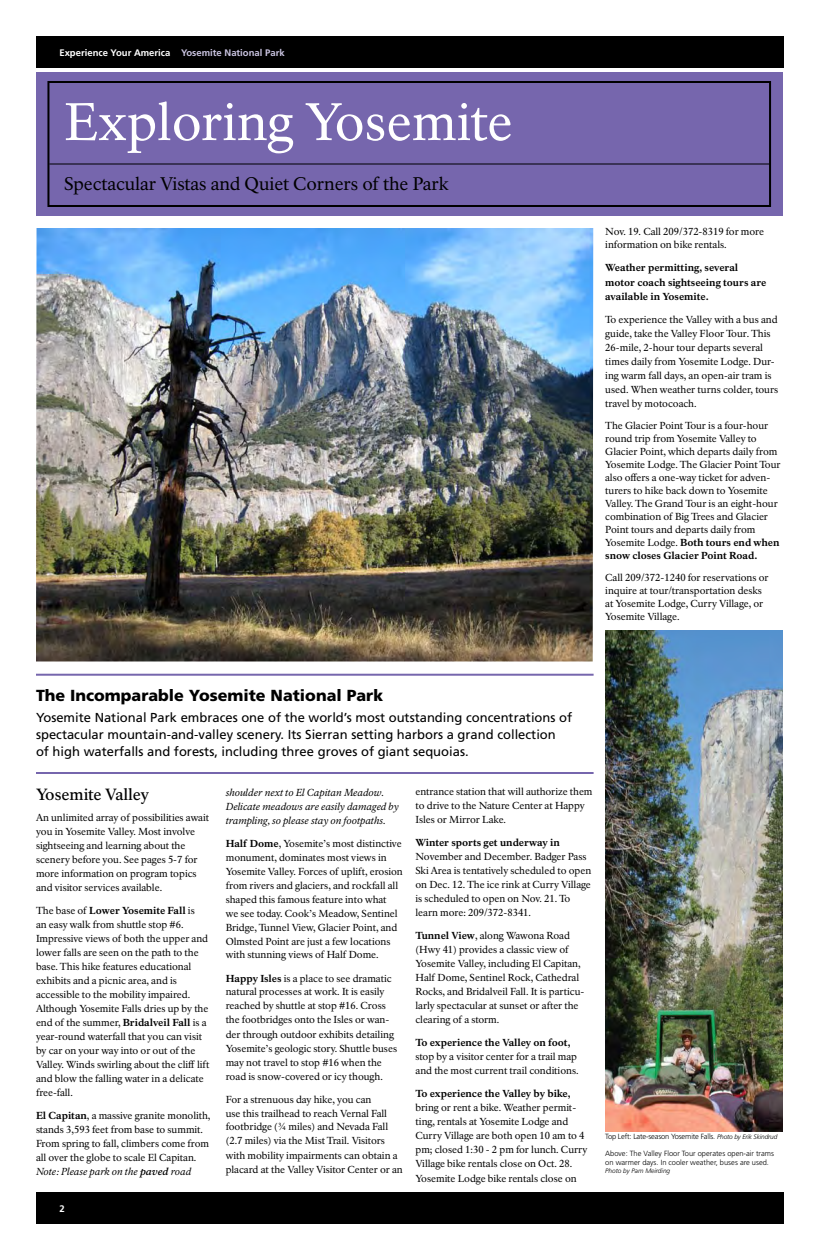
<style>
.page{position:relative;width:819px;height:1260px;background:#fff}
.page>*{position:absolute;margin:0;border:0;box-sizing:border-box;transform-origin:0 0}
.t1{font:52px "NPS Rawlinson OT";color:#fff}
.t2{font:18px "NPS Rawlinson OT";letter-spacing:-.005em;color:#000}
.t3{font:900 16px "Frutiger LT Std";color:#000}
.t4{font:500 16px "NPS Rawlinson OT";letter-spacing:-.01em;color:#000}
.t5{font:13px/17px "Frutiger LT Std";color:#000}
.t6{font:10px/14px "NPS Rawlinson OT";letter-spacing:-.005em;color:#000}
.t7{font:800 10px/14px "NPS Rawlinson OT";letter-spacing:-.01em;color:#000}
.t8{font:italic 10px/14px "NPS Rawlinson OT";color:#000}
.t9{font:700 9.5px "Frutiger LT Std";color:#fff}
.t10{font:300 7.5px/8.5px "Frutiger LT Std";color:#000}
.t11{font:300 7.5px "Frutiger LT Std";letter-spacing:-.02em;color:#000}
.t12{font:italic 300 6.5px "Frutiger LT Std";color:#000}
.s1{color:#cbc5e2}
.s2{font-weight:800}
.s3{font-style:italic}
.s4{font-weight:700;font-style:italic}
.s5{font-style:italic;font-size:6.5px}
</style>
<div class="page">
<div style="left:36px;top:36px;width:747px;height:32px;background:#000"></div>
<div style="left:36px;top:1192px;width:747px;height:32px;background:#000"></div>
<img style="left:36px;top:228px;width:557px;height:433px">
<hr style="left:36px;top:674px;width:558px;height:2px;background:#7666ad">
<hr style="left:36px;top:772px;width:558px;height:2px;background:#7666ad">
<div style="left:36px;top:72px;width:747px;height:144px;background:#7666ad"></div>
<div style="left:47px;top:81px;width:724px;height:126px;border:2px solid #000"></div>
<hr style="left:49px;top:164px;width:720px;height:1px;background:#000">
<img style="left:605px;top:630px;width:178px;height:502px">
<p class="t9" style="left:59px;top:47px;width:227px">Experience Your America <span class="s1">Yosemite National Park</span></p>
<h1 class="t1" style="left:64px;top:91px;width:450px">Exploring Yosemite</h1>
<h2 class="t2" style="left:64px;top:173px;width:386px">Spectacular Vistas and Quiet Corners of the Park</h2>
<p class="t6" style="left:605px;top:224px;width:160px">Nov. 19. Call 209/372-8319 for more information on bike rentals.</p>
<p class="t7" style="left:605px;top:261px;width:163px">Weather permitting, several motor coach sightseeing tours are available in Yosemite.</p>
<p class="t6" style="left:605px;top:312px;width:175px">To experience the Valley with a bus and guide, take the Valley Floor Tour. This 26-mile, 2-hour tour departs several times daily from Yosemite Lodge. Dur&shy;ing warm fall days, an open-air tram is used. When weather turns colder, tours travel by motocoach.</p>
<p class="t6" style="left:605px;top:419px;width:177px;line-height:13px">The Glacier Point Tour is a four-hour round trip from Yosemite Valley to Glacier Point, which departs daily from Yosemite Lodge. The Glacier Point Tour also offers a one-way ticket for adven&shy;turers to hike back down to Yosemite Valley. The Grand Tour is an eight-hour combination of Big Trees and Glacier Point tours and departs daily from Yosemite Lodge. <span class="s2">Both tours end when snow closes Glacier Point Road.</span></p>
<p class="t6" style="left:605px;top:571px;width:165px;line-height:13px">Call 209/372-1240 for reservations or inquire at tour/transportation desks at Yosemite Lodge, Curry Village, or Yosemite Village.</p>
<h3 class="t3" style="left:36px;top:686px;width:349px">The Incomparable Yosemite National Park</h3>
<p class="t5" style="left:36px;top:709px;width:538px">Yosemite National Park embraces one of the world’s most outstanding concentrations of spectacular mountain-and-valley scenery. Its Sierran setting harbors a grand collection<br>of high waterfalls and forests, including three groves of giant sequoias.</p>
<h3 class="t4" style="left:36px;top:785px;width:114px">Yosemite Valley</h3>
<p class="t6" style="left:36px;top:811px;width:175px">An unlimited array of possibilities await you in Yosemite Valley. Most involve sightseeing and learning about the scenery before you. See pages 5-7 for more information on program topics and visitor services available.</p>
<p class="t6" style="left:36px;top:904px;width:175px">The base of <span class="s2">Lower Yosemite Fall</span> is<br>an easy walk from shuttle stop #6.<br>Impressive views of both the upper and lower falls are seen on the path to the base. This hike features educational exhibits and a picnic area, and is accessible to the mobility impaired.<br>Although Yosemite Falls dries up by the end of the summer, <span class="s2">Bridalveil Fall</span> is a year-round waterfall that you can visit by car on your way into or out of the Valley. Winds swirling about the cliff lift and blow the falling water in a delicate free-fall.</p>
<p class="t6" style="left:36px;top:1109px;width:176px"><span class="s2">El Capitan</span>, a massive granite monolith, stands 3,593 feet from base to summit.<br>From spring to fall, climbers come from all over the globe to scale El Capitan.<br><span class="s3">Note: Please park on the</span> <span class="s4">paved</span> <span class="s3">road</span></p>
<p class="t9" style="left:59px;top:1203px;width:7px">2</p>
<p class="t8" style="left:226px;top:785px;width:175px">shoulder next to El Capitan Meadow.<br>Delicate meadows are easily damaged by trampling, so please stay on footpaths.</p>
<p class="t6" style="left:226px;top:836px;width:179px"><span class="s2">Half Dome</span>, Yosemite’s most distinctive monument, dominates most views in Yosemite Valley. Forces of uplift, erosion from rivers and glaciers, and rockfall all shaped this famous feature into what<br>we see today. Cook’s Meadow, Sentinel Bridge, Tunnel View, Glacier Point, and Olmsted Point are just a few locations with stunning views of Half Dome.</p>
<p class="t6" style="left:226px;top:971px;width:173px"><span class="s2">Happy Isles</span> is a place to see dramatic natural processes at work. It is easily reached by shuttle at stop #16. Cross the footbridges onto the Isles or wan&shy;der through outdoor exhibits detailing Yosemite’s geologic story. Shuttle buses may not travel to stop #16 when the road is snow-covered or icy though.</p>
<p class="t6" style="left:226px;top:1092px;width:179px">For a strenuous day hike, you can<br>use this trailhead to reach Vernal Fall footbridge (¾ miles) and Nevada Fall (2.7 miles) via the Mist Trail. Visitors with mobility impairments can obtain a placard at the Valley Visitor Center or an</p>
<p class="t6" style="left:416px;top:785px;width:179px">entrance station that will authorize them to drive to the Nature Center at Happy<br>Isles or Mirror Lake.</p>
<p class="t7" style="left:416px;top:836px;width:146px">Winter sports get underway in</p>
<p class="t6" style="left:416px;top:850px;width:177px">November and December. Badger Pass Ski Area is tentatively scheduled to open on Dec. 12. The ice rink at Curry Village is scheduled to open on Nov. 21. To learn more: 209/372-8341.</p>
<p class="t6" style="left:416px;top:929px;width:170px"><span class="s2">Tunnel View</span>, along Wawona Road (Hwy 41) provides a classic view of Yosemite Valley, including El Capitan, Half Dome, Sentinel Rock, Cathedral Rocks, and Bridalveil Fall. It is particu&shy;larly spectacular at sunset or after the clearing of a storm.</p>
<p class="t7" style="left:416px;top:1036px;width:157px">To experience the Valley on foot,</p>
<p class="t6" style="left:416px;top:1050px;width:165px">stop by a visitor center for a trail map and the most current trail conditions.</p>
<p class="t7" style="left:416px;top:1087px;width:157px">To experience the Valley by bike,</p>
<p class="t6" style="left:416px;top:1101px;width:174px">bring or rent a bike. Weather permit&shy;ting, rentals at Yosemite Lodge and Curry Village are both open 10 am to 4 pm; closed 1:30 - 2 pm for lunch. Curry Village bike rentals close on Oct. 28.<br>Yosemite Lodge bike rentals close on</p>
<p class="t11" style="left:605px;top:1132px;width:174px">Top Left: Late-season Yosemite Falls. <span class="s5">Photo by Erik Skindrud</span></p>
<p class="t10" style="left:605px;top:1149px;width:170px">Above: The Valley Floor Tour operates open-air trams on warmer days. In cooler weather, buses are used.</p>
<p class="t12" style="left:605px;top:1167px;width:67px">Photo by Pam Meirding</p>
</div>
